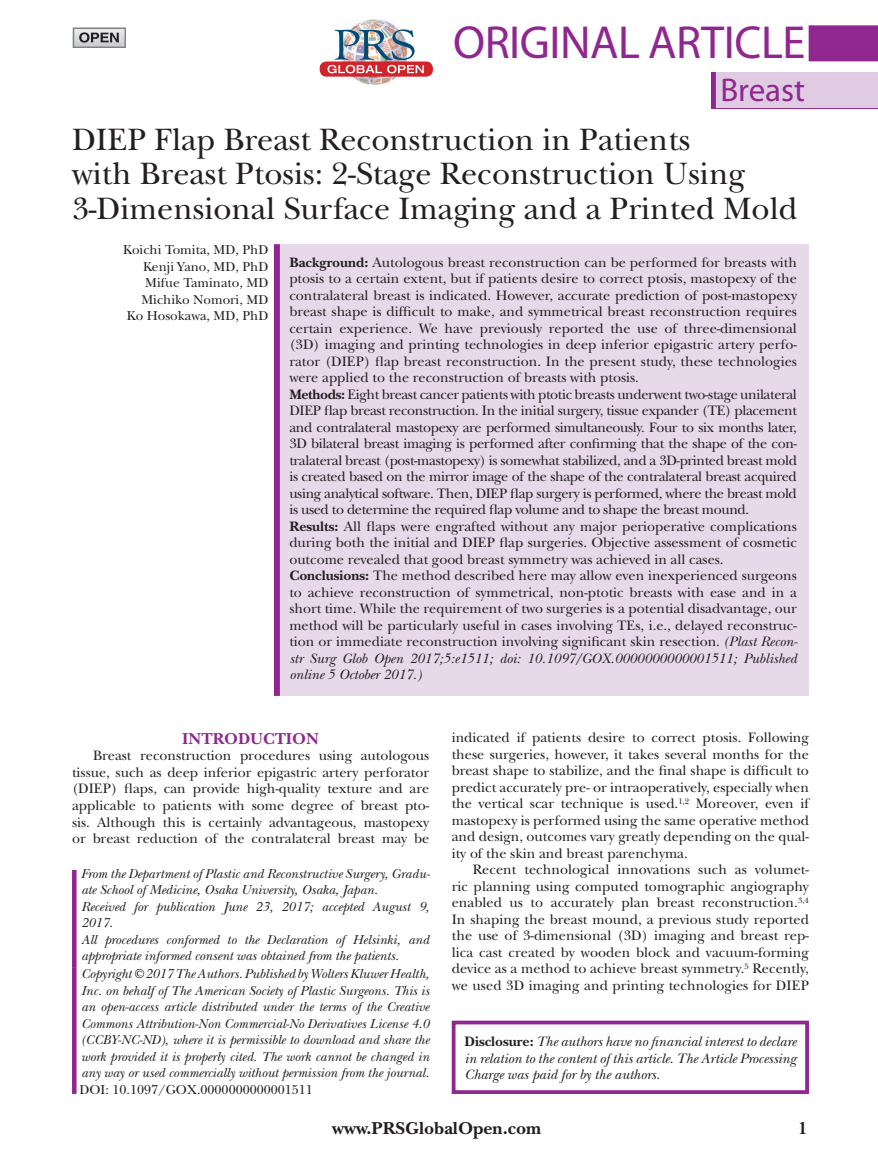
<style>
.page{position:relative;width:878px;height:1175px;background:#fff}
.page>*{position:absolute;margin:0;border:0;box-sizing:border-box;transform-origin:0 0}
.t1{font:46.5px "Myriad Pro";letter-spacing:-.01em;color:#90268f}
.t2{font:33px "Myriad Pro";color:#90268f}
.t3{font:32.25px/34.5px "New Baskerville";color:#231f20}
.t4{font:700 18px "New Baskerville";color:#231f20}
.t5{font:700 16.5px "New Baskerville";color:#90268f}
.t6{font:14.25px/16.5px "New Baskerville";color:#231f20;text-align:justify}
.t7{font:italic 14.25px/16.5px "New Baskerville";color:#231f20;text-align:justify}
.t8{font:italic 13.5px/16.5px "New Baskerville";color:#231f20;text-align:justify}
.t9{font:13.5px/16.5px "New Baskerville";color:#231f20;text-align:right}
.s1{font-weight:700}
.s2{font-style:italic}
.s3{font-weight:700;font-style:normal}
</style>
<div class="page">
<div style="left:73px;top:28px;width:52px;height:20px;border:2px solid #808285"></div>
<svg style="left:79px;top:32px;width:40px;height:11px"></svg>
<img style="left:350px;top:20px;width:49px;height:64px">
<div style="left:320px;top:61px;width:113px;height:16px;background:#d1232a;border-radius:7px"></div>
<img style="left:327px;top:29px;width:97px;height:44px">
<hr style="left:72px;top:968px;width:4px;height:125px;background:#90268f">
<hr style="left:72px;top:870px;width:4px;height:98px;background:#90268f">
<div style="left:277px;top:244px;width:531px;height:452px;background:#e7d8ea"></div>
<div style="left:274px;top:244px;width:6px;height:452px;background:#90268f"></div>
<div style="left:452px;top:1020px;width:356px;height:74px;border:4px solid #90268f"></div>
<div style="left:711px;top:72px;width:167px;height:36px;background:linear-gradient(to bottom,#942d92,#932d92)"></div>
<div style="left:716px;top:72px;width:162px;height:36px;background:#dfcce3"></div>
<div style="left:808px;top:25px;width:69px;height:36px;background:#90268f"></div>
<h1 class="t1" style="left:453px;top:14px;width:354px">ORIGINAL ARTICLE</h1>
<h2 class="t2" style="left:720px;top:69px;width:86px">BREAST</h2>
<h3 class="t3" style="left:72px;top:122px;width:727px">DIEP Flap Breast Reconstruction in Patients<br>with Breast Ptosis: 2-Stage Reconstruction Using<br>3-Dimensional Surface Imaging and a Printed Mold</h3>
<p class="t9" style="left:123px;top:241px;width:147px">Koichi Tomita, MD, PhD<br>Kenji Yano, MD, PhD<br>Mifue Taminato, MD<br>Michiko Nomori, MD<br>Ko Hosokawa, MD, PhD</p>
<p class="t6" style="left:289px;top:254px;width:510px;text-align:left"><span class="s1">Background:</span> Autologous breast reconstruction can be performed for breasts with ptosis to a certain extent, but if patients desire to correct ptosis, mastopexy of the contralateral breast is indicated. However, accurate prediction of post-mastopexy breast shape is difficult to make, and symmetrical breast reconstruction requires certain experience. We have previously reported the use of three-dimensional (3D) imaging and printing technologies in deep inferior epigastric artery perfo&shy;rator (DIEP) flap breast reconstruction. In the present study, these technologies were applied to the reconstruction of breasts with ptosis.<br><span class="s1">Methods:</span> Eight breast cancer patients with ptotic breasts underwent two-stage unilateral DIEP flap breast reconstruction. In the initial surgery, tissue expander (TE) placement and contralateral mastopexy are performed simultaneously. Four to six months later, 3D bilateral breast imaging is performed after confirming that the shape of the con&shy;tralateral breast (post-mastopexy) is somewhat stabilized, and a 3D-printed breast mold is created based on the mirror image of the shape of the contralateral breast acquired using analytical software. Then, DIEP flap surgery is performed, where the breast mold is used to determine the required flap volume and to shape the breast mound.<br><span class="s1">Results:</span> All flaps were engrafted without any major perioperative complications during both the initial and DIEP flap surgeries. Objective assessment of cosmetic outcome revealed that good breast symmetry was achieved in all cases.<br><span class="s1">Conclusions:</span> The method described here may allow even inexperienced surgeons to achieve reconstruction of symmetrical, non-ptotic breasts with ease and in a short time. While the requirement of two surgeries is a potential disadvantage, our method will be particularly useful in cases involving TEs, i.e., delayed reconstruc&shy;tion or immediate reconstruction involving significant skin resection. <span class="s2">(Plast Recon&shy;str Surg Glob Open 2017;5:e1511; doi: 10.1097/GOX.0000000000001511; Published online 5 October 2017.)</span></p>
<p class="t5" style="left:182px;top:729px;width:138px">INTRODUCTION</p>
<p class="t6" style="left:72px;top:747px;width:359px;text-indent:21px">Breast reconstruction procedures using autologous tissue, such as deep inferior epigastric artery perforator (DIEP) flaps, can provide high-quality texture and are applicable to patients with some degree of breast pto&shy;sis. Although this is certainly advantageous, mastopexy or breast reduction of the contralateral breast may be</p>
<p class="t8" style="left:81px;top:865px;width:350px;text-align:left">From the Department of Plastic and Reconstructive Surgery, Gradu&shy;ate School of Medicine, Osaka University, Osaka, Japan.<br>Received for publication June 23, 2017; accepted August 9, 2017.<br>All procedures conformed to the Declaration of Helsinki, and appropriate informed consent was obtained from the patients.</p>
<p class="t8" style="left:81px;top:965px;width:350px">Copyright © 2017 The Authors. Published by Wolters Kluwer Health, Inc. on behalf of The American Society of Plastic Surgeons. This is an open-access article distributed under the terms of the Creative Commons Attribution-Non Commercial-No Derivatives License 4.0 (CCBY-NC-ND), where it is permissible to download and share the work provided it is properly cited. The work cannot be changed in any way or used commercially without permission from the journal.</p>
<p class="t9" style="left:80px;top:1081px;width:235px">DOI: 10.1097/GOX.0000000000001511</p>
<p class="t6" style="left:451px;top:729px;width:359px">indicated if patients desire to correct ptosis. Following these surgeries, however, it takes several months for the breast shape to stabilize, and the final shape is difficult to predict accurately pre- or intraoperatively, especially when the vertical scar technique is used.<sup>1,2</sup> Moreover, even if mastopexy is performed using the same operative method and design, outcomes vary greatly depending on the qual&shy;ity of the skin and breast parenchyma.</p>
<p class="t6" style="left:451px;top:861px;width:359px;text-indent:21px">Recent technological innovations such as volumet&shy;ric planning using computed tomographic angiography enabled us to accurately plan breast reconstruction.<sup>3,4<br></sup>In shaping the breast mound, a previous study reported the use of 3-dimensional (3D) imaging and breast rep&shy;lica cast created by wooden block and vacuum-forming device as a method to achieve breast symmetry.<sup>5</sup> Recently, we used 3D imaging and printing technologies for DIEP</p>
<p class="t7" style="left:464px;top:1033px;width:333px"><span class="s3">Disclosure:</span> The authors have no financial interest to declare in relation to the content of this article. The Article Processing Charge was paid for by the authors.</p>
<p class="t4" style="left:332px;top:1118px;width:210px">www.PRSGlobalOpen.com</p>
<p class="t4" style="left:798px;top:1118px;width:11px">1</p>
</div>
